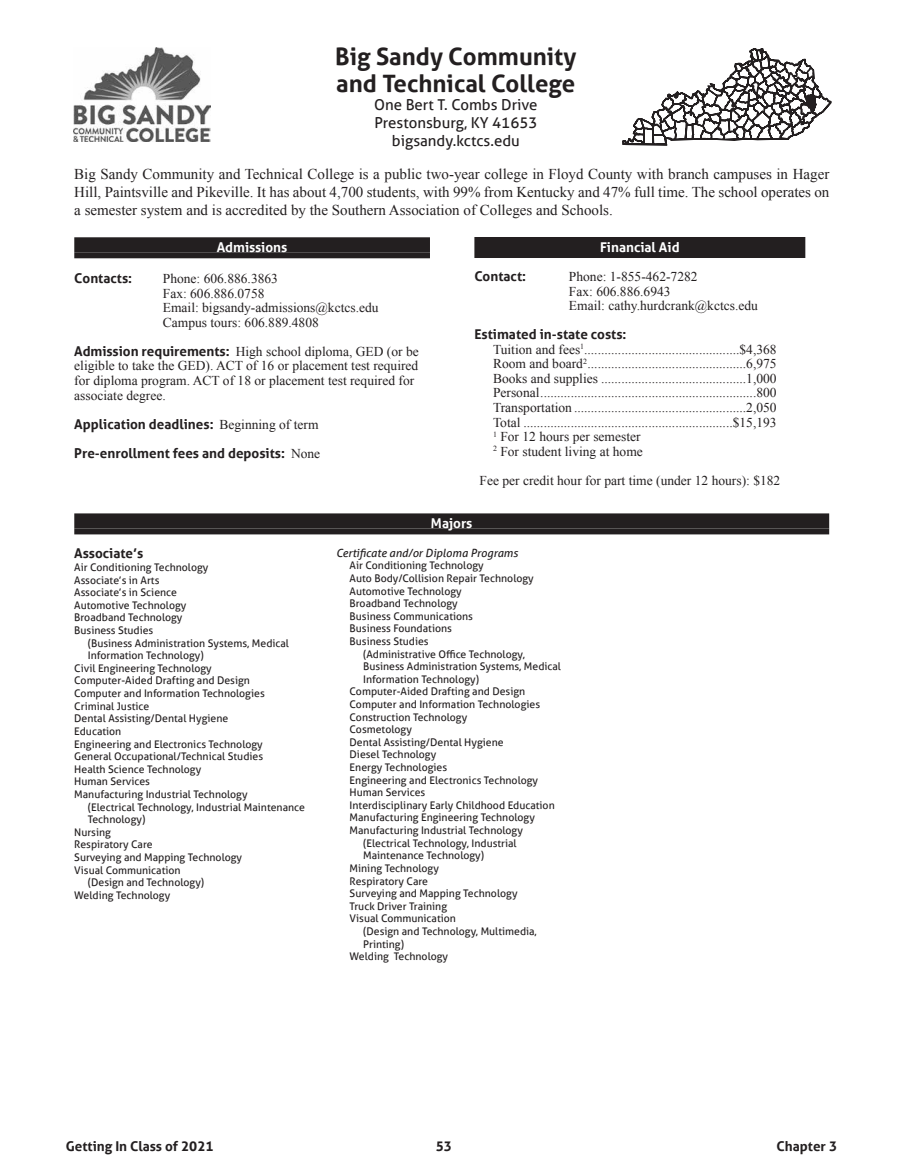
<style>
.page{position:relative;width:905px;height:1175px;background:#fff}
.page>*{position:absolute;margin:0;border:0;box-sizing:border-box;transform-origin:0 0}
.t1{font:700 24px/27px "Aller";color:#231f20}
.t2{font:15px/18px "Times New Roman";color:#231f20;text-align:justify}
.t3{font:15px/18px "Aller";color:#231f20;text-align:center}
.t4{font:13.5px/14.5px "Times New Roman";color:#231f20}
.t5{font:700 13.5px/29.1px "Aller";color:#231f20}
.t6{font:700 13.5px "Aller";color:#fff}
.t7{font:italic 11.25px "Aller";color:#231f20}
.t8{font:10.5px/12.6px "Aller";color:#231f20}
.s1{font-family:"Aller";font-weight:700}
.s2{font-family:"Times New Roman";font-weight:400}
</style>
<div class="page">
<div style="left:74px;top:237px;width:356px;height:15px;background:#231f20"></div>
<div style="left:74px;top:252px;width:356px;height:6px;background:#231f20"></div>
<div style="left:474px;top:237px;width:331px;height:15px;background:#231f20"></div>
<div style="left:474px;top:252px;width:331px;height:6px;background:#231f20"></div>
<svg style="left:623px;top:49px;width:207px;height:96px"></svg>
<img style="left:74px;top:47px;width:136px;height:95px">
<div style="left:74px;top:513px;width:755px;height:15px;background:#231f20"></div>
<div style="left:74px;top:528px;width:755px;height:6px;background:#231f20"></div>
<h1 class="t1" style="left:335px;top:43px;width:243px">Big Sandy Community and Technical College</h1>
<h2 class="t3" style="left:374px;top:96px;width:165px">One Bert T. Combs Drive<br>Prestonsburg, KY 41653 bigsandy.kctcs.edu</h2>
<p class="t2" style="left:74px;top:165px;width:756px">Big Sandy Community and Technical College is a public two-year college in Floyd County with branch campuses in Hager Hill, Paintsville and Pikeville. It has about 4,700 students, with 99% from Kentucky and 47% full time. The school operates on a semester system and is accredited by the Southern Association of Colleges and Schools.</p>
<p class="t6" style="left:217px;top:239px;width:72px">Admissions</p>
<p class="t5" style="left:74px;top:264px;width:59px">Contacts:</p>
<p class="t4" style="left:163px;top:271px;width:217px">Phone: 606.886.3863<br>Fax: 606.886.0758<br>Email: bigsandy-admissions@kctcs.edu<br>Campus tours: 606.889.4808</p>
<p class="t4" style="left:74px;top:344px;width:346px"><span class="s1">Admission requirements:</span> High school diploma, GED (or be eligible to take the GED). ACT of 16 or placement test required for diploma program. ACT of 18 or placement test required for associate degree.</p>
<p class="t5" style="left:74px;top:409px;width:247px">Application deadlines: <span class="s2">Beginning of term<br></span>Pre-enrollment fees and deposits: <span class="s2">None</span></p>
<p class="t6" style="left:600px;top:239px;width:81px">Financial Aid</p>
<p class="t5" style="left:474px;top:262px;width:53px">Contact:</p>
<p class="t4" style="left:569px;top:269px;width:190px">Phone: 1-855-462-7282<br>Fax: 606.886.6943<br>Email: cathy.hurdcrank@kctcs.edu</p>
<p class="t5" style="left:474px;top:320px;width:154px">Estimated in-state costs:</p>
<p class="t4" style="left:493px;top:342px;width:285px">Tuition and fees<sup>1</sup>..............................................$4,368<br>Room and board<sup>2</sup>...............................................6,975<br>Books and supplies ...........................................1,000<br>Personal................................................................800<br>Transportation ...................................................2,050<br>Total ..............................................................$15,193<br><sup>1</sup> For 12 hours per semester<br><sup>2</sup> For student living at home</p>
<p class="t4" style="left:479px;top:473px;width:302px">Fee per credit hour for part time (under 12 hours): $182</p>
<p class="t6" style="left:431px;top:515px;width:43px">Majors</p>
<p class="t5" style="left:74px;top:539px;width:71px">Associate’s</p>
<p class="t8" style="left:74px;top:561px;width:136px">Air Conditioning Technology<br>Associate’s in Arts<br>Associate’s in Science<br>Automotive Technology<br>Broadband Technology<br>Business Studies</p>
<p class="t8" style="left:88px;top:636px;width:203px">(Business Administration Systems, Medical</p>
<p class="t8" style="left:88px;top:649px;width:117px">Information Technology)</p>
<p class="t8" style="left:74px;top:662px;width:139px">Civil Engineering Technology</p>
<p class="t8" style="left:74px;top:674px;width:177px">Computer-Aided Drafting and Design</p>
<p class="t8" style="left:74px;top:687px;width:192px">Computer and Information Technologies</p>
<p class="t8" style="left:74px;top:699px;width:76px">Criminal Justice</p>
<p class="t8" style="left:74px;top:712px;width:155px">Dental Assisting/Dental Hygiene</p>
<p class="t8" style="left:74px;top:725px;width:49px">Education</p>
<p class="t8" style="left:74px;top:737px;width:190px">Engineering and Electronics Technology</p>
<p class="t8" style="left:74px;top:750px;width:190px">General Occupational/Technical Studies</p>
<p class="t8" style="left:74px;top:762px;width:128px">Health Science Technology</p>
<p class="t8" style="left:74px;top:775px;width:77px">Human Services</p>
<p class="t8" style="left:74px;top:788px;width:175px">Manufacturing Industrial Technology</p>
<p class="t8" style="left:88px;top:800px;width:218px">(Electrical Technology, Industrial Maintenance</p>
<p class="t8" style="left:88px;top:813px;width:59px">Technology)</p>
<p class="t8" style="left:74px;top:825px;width:38px">Nursing</p>
<p class="t8" style="left:74px;top:838px;width:80px">Respiratory Care</p>
<p class="t8" style="left:74px;top:851px;width:169px">Surveying and Mapping Technology</p>
<p class="t8" style="left:74px;top:863px;width:108px">Visual Communication</p>
<p class="t8" style="left:88px;top:876px;width:118px">(Design and Technology)</p>
<p class="t8" style="left:74px;top:888px;width:98px">Welding Technology</p>
<p class="t7" style="left:336px;top:546px;width:183px">Certificate and/or Diploma Programs</p>
<p class="t8" style="left:349px;top:559px;width:186px">Air Conditioning Technology<br>Auto Body/Collision Repair Technology<br>Automotive Technology<br>Broadband Technology<br>Business Communications<br>Business Foundations<br>Business Studies</p>
<p class="t8" style="left:363px;top:647px;width:163px">(Administrative Office Technology,</p>
<p class="t8" style="left:363px;top:660px;width:199px">Business Administration Systems, Medical</p>
<p class="t8" style="left:363px;top:672px;width:117px">Information Technology)</p>
<p class="t8" style="left:349px;top:685px;width:177px">Computer-Aided Drafting and Design</p>
<p class="t8" style="left:349px;top:698px;width:192px">Computer and Information Technologies</p>
<p class="t8" style="left:349px;top:710px;width:119px">Construction Technology</p>
<p class="t8" style="left:349px;top:723px;width:64px">Cosmetology</p>
<p class="t8" style="left:349px;top:735px;width:155px">Dental Assisting/Dental Hygiene</p>
<p class="t8" style="left:349px;top:748px;width:88px">Diesel Technology</p>
<p class="t8" style="left:349px;top:761px;width:99px">Energy Technologies</p>
<p class="t8" style="left:349px;top:773px;width:190px">Engineering and Electronics Technology</p>
<p class="t8" style="left:349px;top:786px;width:77px">Human Services</p>
<p class="t8" style="left:349px;top:798px;width:207px">Interdisciplinary Early Childhood Education</p>
<p class="t8" style="left:349px;top:811px;width:187px">Manufacturing Engineering Technology</p>
<p class="t8" style="left:349px;top:824px;width:175px">Manufacturing Industrial Technology</p>
<p class="t8" style="left:363px;top:836px;width:155px">(Electrical Technology, Industrial</p>
<p class="t8" style="left:363px;top:849px;width:123px">Maintenance Technology)</p>
<p class="t8" style="left:349px;top:861px;width:91px">Mining Technology</p>
<p class="t8" style="left:349px;top:874px;width:80px">Respiratory Care</p>
<p class="t8" style="left:349px;top:887px;width:169px">Surveying and Mapping Technology</p>
<p class="t8" style="left:349px;top:899px;width:99px">Truck Driver Training</p>
<p class="t8" style="left:349px;top:912px;width:108px">Visual Communication</p>
<p class="t8" style="left:363px;top:924px;width:175px">(Design and Technology, Multimedia,</p>
<p class="t8" style="left:363px;top:937px;width:42px">Printing)</p>
<p class="t8" style="left:349px;top:950px;width:100px">Welding Technology</p>
<p class="t5" style="left:66px;top:1131px;width:149px">Getting In Class of 2021</p>
<p class="t5" style="left:436px;top:1131px;width:18px">53</p>
<p class="t5" style="left:776px;top:1131px;width:62px">Chapter 3</p>
</div>
